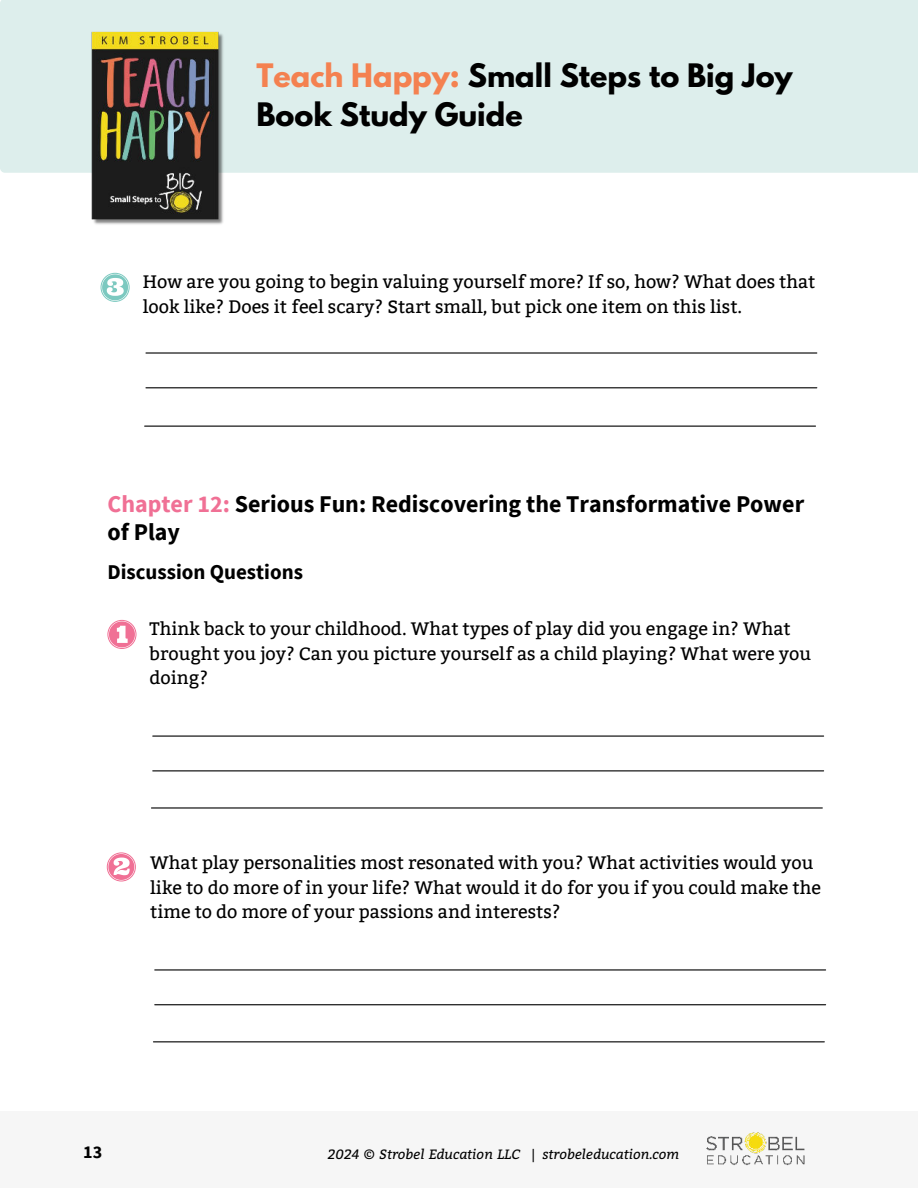
<style>
.page{position:relative;width:918px;height:1188px;background:#fff}
.page>*{position:absolute;margin:0;border:0;box-sizing:border-box;transform-origin:0 0}
.t1{font:700 28.65px/39.3px "League Spartan";color:#000}
.t2{font:700 24px/28.2px "Source Sans Pro";color:#000}
.t3{font:700 21px "Source Sans Pro";color:#000}
.t4{font:18px/24.8px "Bitter";color:#000}
.t5{font:700 18px "Source Sans Pro";color:#000}
.t6{font:italic 13.5px "Bitter";color:#000}
.s1{color:#f48150}
.s2{color:#f07095}
.s3{font-style:normal}
</style>
<div class="page">
<hr style="left:145px;top:426px;width:671px;height:1px;background:#000">
<hr style="left:146px;top:352px;width:671px;height:2px;background:#000">
<hr style="left:146px;top:387px;width:671px;height:1px;background:#000">
<svg style="left:107px;top:620px;width:30px;height:29px"></svg>
<hr style="left:151px;top:807px;width:671px;height:2px;background:#000">
<hr style="left:153px;top:736px;width:671px;height:1px;background:#000">
<hr style="left:153px;top:770px;width:671px;height:1px;background:#000">
<svg style="left:107px;top:852px;width:29px;height:30px"></svg>
<hr style="left:153px;top:1041px;width:671px;height:1px;background:#000">
<hr style="left:155px;top:969px;width:671px;height:2px;background:#000">
<hr style="left:155px;top:1004px;width:671px;height:1px;background:#000">
<svg style="left:101px;top:273px;width:29px;height:29px"></svg>
<div style="left:0;top:1111px;width:918px;height:77px;background:#f6f6f6"></div>
<img style="left:706px;top:1132px;width:99px;height:34px">
<div style="left:0;top:0;width:918px;height:173px;background:#ddeeec"></div>
<img style="left:92px;top:29px;width:133px;height:196px">
<h1 class="t1" style="left:257px;top:55px;width:538px"><span class="s1">Teach Happy:</span> Small Steps to Big Joy<br>Book Study Guide</h1>
<p class="t4" style="left:143px;top:269px;width:674px">How are you going to begin valuing yourself more? If so, how? What does that look like? Does it feel scary? Start small, but pick one item on this list.</p>
<h2 class="t2" style="left:107px;top:490px;width:698px"><span class="s2">Chapter 12:</span> Serious Fun: Rediscovering the Transformative Power of Play</h2>
<p class="t3" style="left:107px;top:558px;width:197px">Discussion Questions</p>
<p class="t4" style="left:150px;top:617px;width:663px">Think back to your childhood. What types of play did you engage in? What brought you joy? Can you picture yourself as a child playing? What were you doing?</p>
<p class="t4" style="left:150px;top:850px;width:672px">What play personalities most resonated with you? What activities would you like to do more of in your life? What would it do for you if you could make the time to do more of your passions and interests?</p>
<p class="t5" style="left:83px;top:1140px;width:21px">13</p>
<p class="t6" style="left:328px;top:1144px;width:353px">2024 © Strobel Education LLC <span class="s3">|</span> strobeleducation.com</p>
</div>
